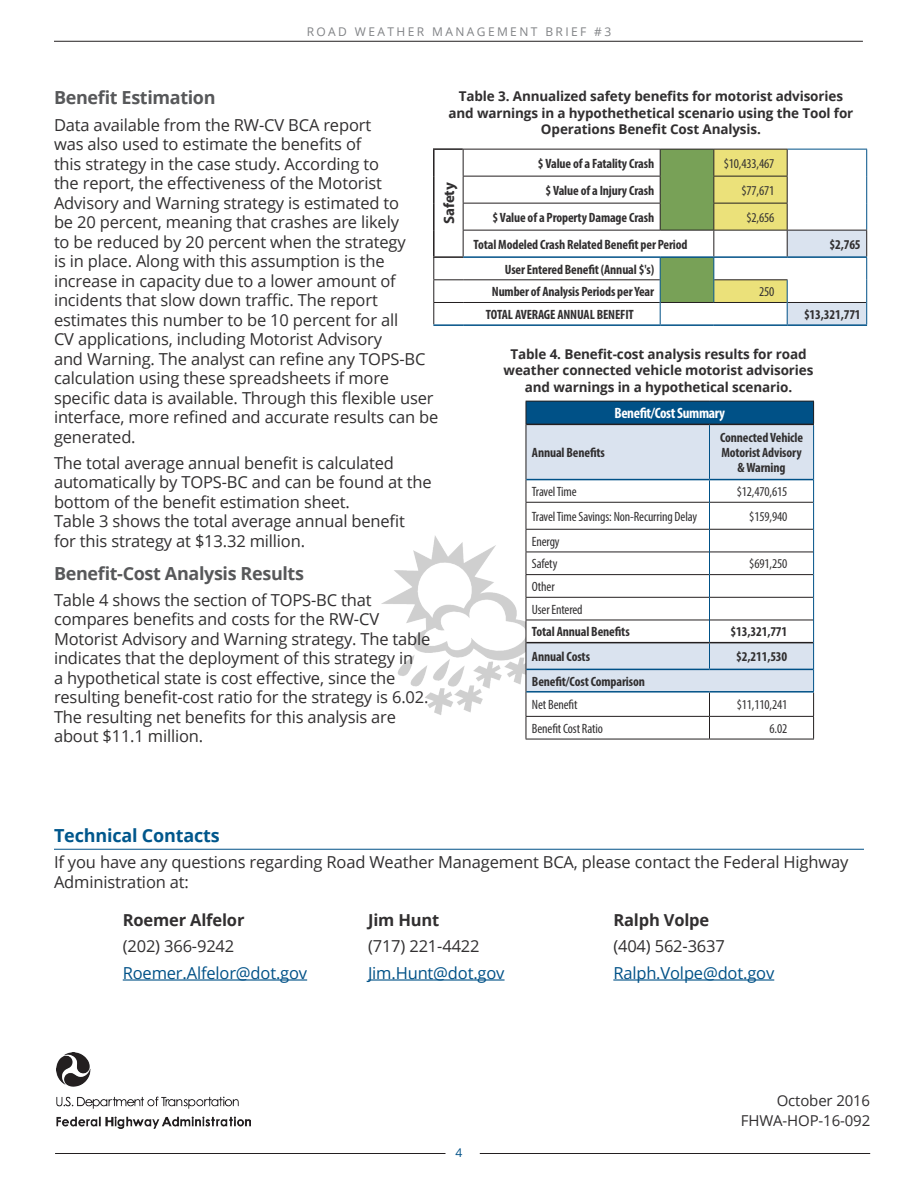
<style>
.page{position:relative;width:918px;height:1188px;background:#fff}
.page>*{position:absolute;margin:0;border:0;box-sizing:border-box;transform-origin:0 0}
.Heading3{font:700 18px "Open Sans";letter-spacing:-.02em;color:#57585a}
.Heading2{font:700 18px "Open Sans";letter-spacing:-.01em;color:#00578c}
.Body_Text{font:16.5px/19.5px "Open Sans";letter-spacing:-.01em;color:#312f30}
.Body_Text-2{font:16.5px "Open Sans";letter-spacing:-.01em;color:#005187}
.Body_Text-3{font:700 16.5px "Open Sans";letter-spacing:-.01em;color:#312f30}
.Body_Text-4{font:15px "Open Sans";letter-spacing:-.01em;color:#312f30}
.Body_Text-5{font:700 condensed 15px "Myriad Pro";letter-spacing:-.025em;color:#fff}
.Body_Text-6{font:700 15px "Myriad Pro";letter-spacing:-.01em;color:#312f30}
.Body_Text-7{font:700 condensed 13.5px/15px "Myriad Pro";letter-spacing:-.01em;color:#312f30;text-align:center}
.Table_captions{font:700 13.5px/16.5px "Open Sans";letter-spacing:-.01em;color:#312f30;text-align:center}
.Body_Text-8{font:condensed 13.5px "Myriad Pro";letter-spacing:-.01em;color:#312f30}
.t1{font:12px "Open Sans";letter-spacing:.2em;color:#808285}
.Body_Text-9{font:12px "Open Sans";color:#005187}
</style>
<div class="page">
<hr style="left:54px;top:41px;width:809px;height:1px;background:#231f20">
<hr style="left:55px;top:1153px;width:391px;height:1px;background:#231f20">
<hr style="left:480px;top:1153px;width:390px;height:1px;background:#231f20">
<img style="left:381px;top:536px;width:145px;height:180px">
<img style="left:56px;top:1052px;width:194px;height:76px">
<hr style="left:526px;top:739px;width:184px;height:1px;background:#231f20">
<hr style="left:710px;top:739px;width:104px;height:1px;background:#231f20">
<svg style="left:526px;top:401px;width:288px;height:338px"></svg>
<hr style="left:526px;top:691px;width:184px;height:2px;background:#005187">
<hr style="left:710px;top:691px;width:104px;height:2px;background:#005187">
<hr style="left:526px;top:669px;width:184px;height:1px;background:#005187">
<hr style="left:710px;top:669px;width:103px;height:1px;background:#005187">
<hr style="left:526px;top:479px;width:184px;height:1px;background:#005187">
<hr style="left:710px;top:479px;width:103px;height:1px;background:#005187">
<hr style="left:526px;top:642px;width:184px;height:1px;background:#231f20">
<hr style="left:710px;top:642px;width:103px;height:1px;background:#231f20">
<svg style="left:434px;top:150px;width:226px;height:174px"></svg>
<hr style="left:433px;top:279px;width:30px;height:1px;background:#231f20">
<hr style="left:463px;top:279px;width:197px;height:1px;background:#231f20">
<hr style="left:433px;top:302px;width:30px;height:1px;background:#231f20">
<svg style="left:433px;top:258px;width:1px;height:66px"></svg>
<hr style="left:463px;top:302px;width:197px;height:1px;background:#231f20">
<hr style="left:463px;top:256px;width:197px;height:2px;background:#005187">
<hr style="left:433px;top:324px;width:30px;height:2px;background:#005187">
<hr style="left:463px;top:324px;width:197px;height:2px;background:#005187">
<hr style="left:660px;top:324px;width:54px;height:2px;background:#005187">
<hr style="left:714px;top:324px;width:73px;height:2px;background:#005187">
<hr style="left:787px;top:324px;width:80px;height:2px;background:#005187">
<hr style="left:433px;top:148px;width:30px;height:2px;background:#231f20">
<hr style="left:433px;top:150px;width:2px;height:26px;background:#231f20">
<hr style="left:433px;top:176px;width:2px;height:27px;background:#231f20">
<hr style="left:433px;top:203px;width:2px;height:27px;background:#231f20">
<hr style="left:433px;top:230px;width:2px;height:26px;background:#231f20">
<hr style="left:433px;top:256px;width:30px;height:2px;background:#231f20">
<hr style="left:463px;top:149px;width:197px;height:1px;background:#231f20">
<hr style="left:463px;top:176px;width:198px;height:1px;background:#231f20">
<hr style="left:463px;top:203px;width:198px;height:1px;background:#231f20">
<hr style="left:463px;top:230px;width:197px;height:1px;background:#231f20">
<svg style="left:463px;top:150px;width:1px;height:106px"></svg>
<svg style="left:660px;top:149px;width:207px;height:176px"></svg>
<hr style="left:123px;top:979px;width:184px;height:2px;background:#005187">
<hr style="left:368px;top:979px;width:137px;height:2px;background:#005187">
<hr style="left:613px;top:979px;width:161px;height:2px;background:#005187">
<hr style="left:54px;top:849px;width:810px;height:1px;background:#005187">
<p class="t1" style="left:307px;top:24px;width:306px">ROAD WEATHER MANAGEMENT BRIEF #3</p>
<p class="Heading3" style="left:54px;top:85px;width:163px">Benefit Estimation</p>
<p class="Body_Text" style="left:54px;top:115px;width:386px">Data available from the RW-CV BCA report<br>was also used to estimate the benefits of<br>this strategy in the case study. According to<br>the report, the effectiveness of the Motorist Advisory and Warning strategy is estimated to<br>be 20 percent, meaning that crashes are likely<br>to be reduced by 20 percent when the strategy<br>is in place. Along with this assumption is the increase in capacity due to a lower amount of incidents that slow down traffic. The report estimates this number to be 10 percent for all<br>CV applications, including Motorist Advisory<br>and Warning. The analyst can refine any TOPS-BC calculation using these spreadsheets if more specific data is available. Through this flexible user interface, more refined and accurate results can be generated.</p>
<p class="Body_Text" style="left:54px;top:453px;width:379px">The total average annual benefit is calculated automatically by TOPS-BC and can be found at the bottom of the benefit estimation sheet.<br>Table 3 shows the total average annual benefit<br>for this strategy at $13.32 million.</p>
<p class="Heading3" style="left:54px;top:560px;width:252px">Benefit-Cost Analysis Results</p>
<p class="Body_Text" style="left:54px;top:590px;width:378px">Table 4 shows the section of TOPS-BC that compares benefits and costs for the RW-CV Motorist Advisory and Warning strategy. The table indicates that the deployment of this strategy in<br>a hypothetical state is cost effective, since the resulting benefit-cost ratio for the strategy is 6.02.<br>The resulting net benefits for this analysis are about $11.1 million.</p>
<p class="Table_captions" style="left:449px;top:88px;width:406px">Table 3. Annualized safety benefits for motorist advisories and warnings in a hypothethetical scenario using the Tool for<br>Operations Benefit Cost Analysis.</p>
<p class="Body_Text-7" style="left:538px;top:155px;width:118px">$ Value of a Fatality Crash</p>
<p class="Body_Text-8" style="left:724px;top:155px;width:52px">$10,433,467</p>
<p class="Body_Text-7" style="left:546px;top:182px;width:110px">$ Value of a Injury Crash</p>
<p class="Body_Text-8" style="left:741px;top:182px;width:34px">$77,671</p>
<p class="Body_Text-7" style="left:492px;top:209px;width:163px">$ Value of a Property Damage Crash</p>
<p class="Body_Text-8" style="left:747px;top:209px;width:29px">$2,656</p>
<p class="Body_Text-7" style="left:474px;top:236px;width:216px">Total Modeled Crash Related Benefit per Period</p>
<p class="Body_Text-7" style="left:829px;top:236px;width:33px">$2,765</p>
<p class="Body_Text-7" style="left:505px;top:261px;width:151px">User Entered Benefit (Annual $'s)</p>
<p class="Body_Text-7" style="left:492px;top:284px;width:164px">Number of Analysis Periods per Year</p>
<p class="Body_Text-8" style="left:759px;top:284px;width:17px">250</p>
<p class="Body_Text-7" style="left:486px;top:307px;width:149px">TOTAL AVERAGE ANNUAL BENEFIT</p>
<p class="Body_Text-7" style="left:804px;top:307px;width:58px">$13,321,771</p>
<p class="Body_Text-6" style="left:439px;top:224px;width:43px;rotate:-90deg">Safety</p>
<p class="Table_captions" style="left:504px;top:345px;width:311px">Table 4. Benefit-cost analysis results for road weather connected vehicle motorist advisories and warnings in a hypothetical scenario.</p>
<p class="Body_Text-5" style="left:615px;top:404px;width:112px">Benefit/Cost Summary</p>
<p class="Body_Text-7" style="left:532px;top:445px;width:74px">Annual Benefits</p>
<p class="Body_Text-7" style="left:720px;top:430px;width:85px">Connected Vehicle<br>Motorist Advisory &amp; Warning</p>
<p class="Body_Text-8" style="left:532px;top:483px;width:46px">Travel Time</p>
<p class="Body_Text-8" style="left:737px;top:483px;width:52px">$12,470,615</p>
<p class="Body_Text-8" style="left:532px;top:508px;width:167px">Travel Time Savings: Non-Recurring Delay</p>
<p class="Body_Text-8" style="left:749px;top:508px;width:40px">$159,940</p>
<p class="Body_Text-8" style="left:532px;top:533px;width:29px">Energy</p>
<p class="Body_Text-8" style="left:532px;top:556px;width:27px">Safety</p>
<p class="Body_Text-8" style="left:749px;top:556px;width:40px">$691,250</p>
<p class="Body_Text-8" style="left:532px;top:578px;width:24px">Other</p>
<p class="Body_Text-8" style="left:532px;top:601px;width:52px">User Entered</p>
<p class="Body_Text-7" style="left:532px;top:624px;width:99px">Total Annual Benefits</p>
<p class="Body_Text-7" style="left:731px;top:624px;width:58px">$13,321,771</p>
<p class="Body_Text-7" style="left:532px;top:649px;width:60px">Annual Costs</p>
<p class="Body_Text-7" style="left:736px;top:649px;width:53px">$2,211,530</p>
<p class="Body_Text-7" style="left:532px;top:673px;width:114px">Benefit/Cost Comparison</p>
<p class="Body_Text-8" style="left:532px;top:697px;width:47px">Net Benefit</p>
<p class="Body_Text-8" style="left:737px;top:697px;width:52px">$11,110,241</p>
<p class="Body_Text-8" style="left:532px;top:720px;width:72px">Benefit Cost Ratio</p>
<p class="Body_Text-8" style="left:770px;top:720px;width:19px">6.02</p>
<p class="Heading2" style="left:54px;top:823px;width:167px">Technical Contacts</p>
<p class="Body_Text" style="left:54px;top:852px;width:796px">If you have any questions regarding Road Weather Management BCA, please contact the Federal Highway<br>Administration at:</p>
<p class="Body_Text-3" style="left:123px;top:908px;width:123px">Roemer Alfelor</p>
<p class="Body_Text" style="left:123px;top:936px;width:113px">(202) 366-9242</p>
<p class="Body_Text-2" style="left:123px;top:961px;width:186px">Roemer.Alfelor@dot.gov</p>
<p class="Body_Text-3" style="left:368px;top:908px;width:73px">Jim Hunt</p>
<p class="Body_Text" style="left:368px;top:936px;width:113px">(717) 221-4422</p>
<p class="Body_Text-2" style="left:368px;top:961px;width:138px">Jim.Hunt@dot.gov</p>
<p class="Body_Text-9" style="left:456px;top:1144px;width:8px">4</p>
<p class="Body_Text-3" style="left:613px;top:908px;width:97px">Ralph Volpe</p>
<p class="Body_Text" style="left:613px;top:936px;width:113px">(404) 562-3637</p>
<p class="Body_Text-2" style="left:613px;top:961px;width:162px">Ralph.Volpe@dot.gov</p>
<p class="Body_Text-4" style="left:777px;top:1091px;width:95px">October 2016</p>
<p class="Body_Text-4" style="left:741px;top:1110px;width:131px">FHWA-HOP-16-092</p>
</div>
